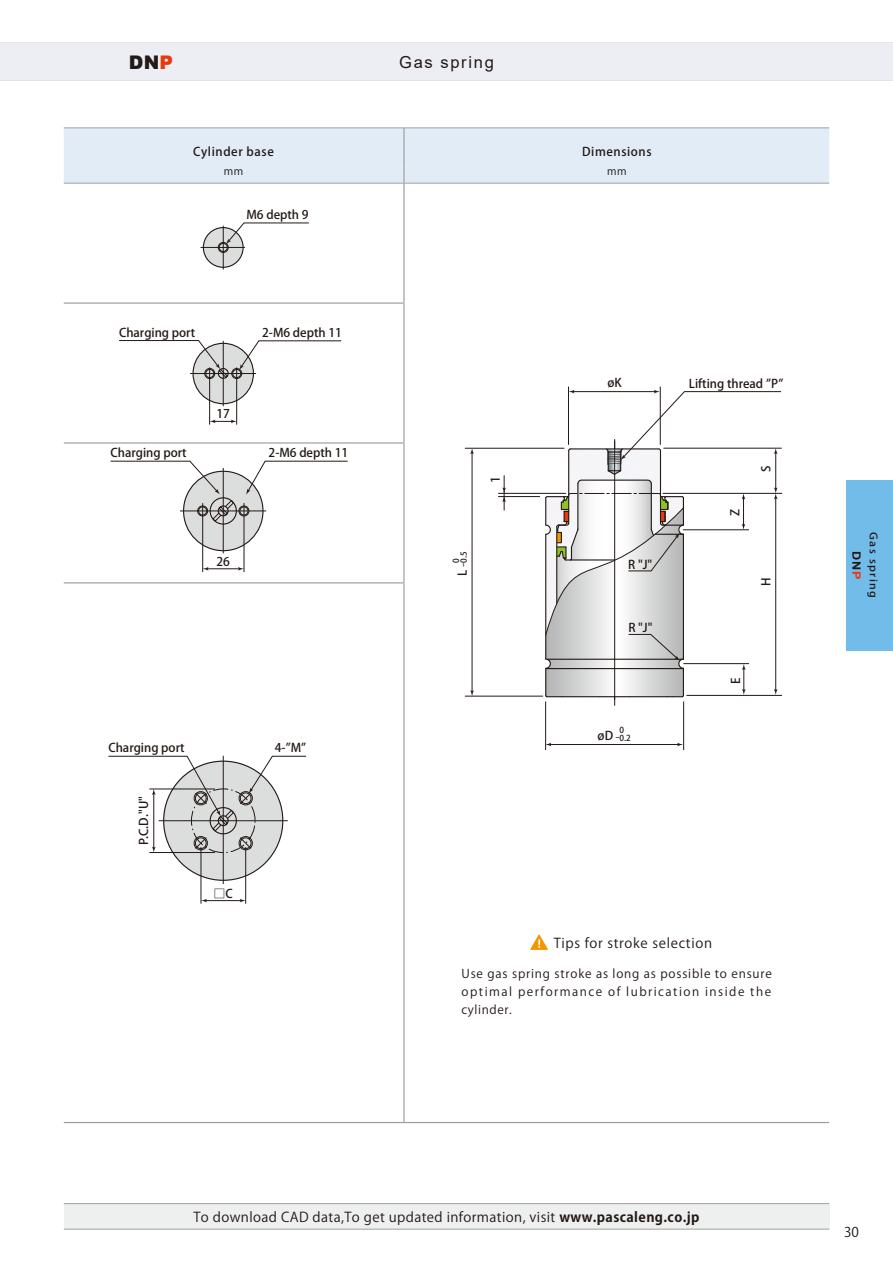
<style>
.page{position:relative;width:893px;height:1263px;background:#fff}
.page>*{position:absolute;margin:0;border:0;box-sizing:border-box;transform-origin:0 0}
.t1{font:900 18.75px "Arial";color:#231916}
.t2{font:16.5px "Arial";letter-spacing:.1em;color:#231916}
.t3{font:13.5px "Koz Go Pro Regular 90 msp RKSJ H";letter-spacing:.03em;color:#231916}
.t4{font:13.5px "Koz Go Pro Regular 90 msp RKSJ H";letter-spacing:.05em;color:#231916}
.t5{font:12px "Koz Go Pro Medium 90 msp RKSJ H";color:#231916}
.t6{font:12px/18px "Koz Go Pro Regular 90 msp RKSJ H";letter-spacing:.125em;color:#231916;text-align:justify}
.t7{font:12px "Koz Go Pro Medium 90 msp RKSJ H";letter-spacing:.05em;color:#231916}
.t8{font:700 11.55px "Arial";color:#231916;scale:1.11 1}
.t9{font:10.5px "Koz Go Pro Regular 90 msp RKSJ H";color:#231916}
.t10{font:10.2px "Koz Go Pro Medium 90 msp RKSJ H";letter-spacing:.125em;color:#231916;scale:1.11 1}
.t11{font:8.25px/7.8px "Koz Go Pro Medium 90 msp RKSJ H";color:#231916;text-align:center}
.s1{color:#e8380e}
.s2{font-family:"Koz Go Pro Bold 90 msp RKSJ H"}
</style>
<div class="page">
<div style="left:193px;top:343px;width:60px;height:61px;background:#dcdddd;border-radius:50%"></div>
<div style="left:183px;top:471px;width:80px;height:79px;background:#dcdddd;border-radius:50%"></div>
<div style="left:203px;top:228px;width:40px;height:39px;background:#dcdddd;border-radius:50%"></div>
<div style="left:218px;top:368px;width:11px;height:11px;border:1px solid #231916;border-radius:50%"></div>
<div style="left:239px;top:506px;width:9px;height:9px;border:1px solid #231916;border-radius:50%"></div>
<div style="left:239px;top:506px;width:10px;height:10px;border:1px solid #231916;border-radius:50%"></div>
<div style="left:232px;top:369px;width:9px;height:9px;border:1px solid #231916;border-radius:50%"></div>
<hr style="left:190px;top:373px;width:66px;height:1px;background:#231916">
<hr style="left:223px;top:341px;width:1px;height:65px;background:#231916">
<hr style="left:180px;top:511px;width:86px;height:1px;background:#231916">
<hr style="left:223px;top:468px;width:1px;height:85px;background:#231916">
<div style="left:232px;top:368px;width:10px;height:11px;border:1px solid #231916;border-radius:50%"></div>
<div style="left:219px;top:243px;width:9px;height:9px;border:1px solid #231916;border-radius:50%"></div>
<div style="left:203px;top:227px;width:41px;height:41px;border:1px solid #231916;border-radius:50%"></div>
<hr style="left:223px;top:226px;width:1px;height:43px;background:#231916">
<hr style="left:201px;top:247px;width:44px;height:1px;background:#231916">
<div style="left:218px;top:242px;width:10px;height:11px;border:1px solid #231916;border-radius:50%"></div>
<hr style="left:205px;top:900px;width:37px;height:1px;background:#231916">
<hr style="left:245px;top:847px;width:1px;height:57px;background:#231916">
<hr style="left:201px;top:847px;width:1px;height:57px;background:#231916">
<hr style="left:207px;top:568px;width:33px;height:1px;background:#231916">
<svg style="left:238px;top:567px;width:6px;height:4px"></svg>
<svg style="left:203px;top:567px;width:6px;height:4px"></svg>
<hr style="left:244px;top:503px;width:1px;height:69px;background:#231916">
<hr style="left:202px;top:503px;width:1px;height:69px;background:#231916">
<svg style="left:210px;top:420px;width:26px;height:3px"></svg>
<hr style="left:236px;top:367px;width:1px;height:58px;background:#231916">
<hr style="left:209px;top:367px;width:1px;height:58px;background:#231916">
<hr style="left:683px;top:701px;width:1px;height:49px;background:#231916">
<hr style="left:545px;top:701px;width:1px;height:49px;background:#231916">
<hr style="left:660px;top:387px;width:1px;height:57px;background:#231916">
<hr style="left:568px;top:387px;width:1px;height:57px;background:#231916">
<hr style="left:465px;top:696px;width:78px;height:1px;background:#231916">
<hr style="left:465px;top:448px;width:99px;height:1px;background:#231916">
<hr style="left:498px;top:496px;width:42px;height:1px;background:#231916">
<hr style="left:663px;top:493px;width:119px;height:1px;background:#231916">
<hr style="left:498px;top:493px;width:68px;height:1px;background:#231916">
<hr style="left:687px;top:695px;width:95px;height:1px;background:#231916">
<hr style="left:549px;top:744px;width:130px;height:1px;background:#231916">
<svg style="left:677px;top:743px;width:6px;height:3px"></svg>
<svg style="left:545px;top:743px;width:6px;height:3px"></svg>
<hr style="left:472px;top:452px;width:1px;height:240px;background:#231916">
<svg style="left:470px;top:448px;width:4px;height:6px"></svg>
<svg style="left:470px;top:690px;width:4px;height:6px"></svg>
<svg style="left:502px;top:476px;width:4px;height:34px"></svg>
<hr style="left:614px;top:439px;width:1px;height:266px;background:#231916">
<svg style="left:108px;top:755px;width:199px;height:133px"></svg>
<svg style="left:246px;top:461px;width:102px;height:34px"></svg>
<svg style="left:110px;top:461px;width:129px;height:66px"></svg>
<svg style="left:239px;top:340px;width:103px;height:30px"></svg>
<svg style="left:119px;top:340px;width:109px;height:39px"></svg>
<svg style="left:226px;top:223px;width:83px;height:21px"></svg>
<svg style="left:530px;top:934px;width:18px;height:16px"></svg>
<svg style="left:544px;top:390px;width:237px;height:308px"></svg>
<div style="left:1px;top:43px;width:892px;height:38px;background:#eceef3"></div>
<svg style="left:1px;top:42px;width:892px;height:1px"></svg>
<hr style="left:1px;top:43px;width:892px;height:1px;background:#d1d3d4">
<hr style="left:1px;top:81px;width:892px;height:1px;background:#d1d3d4">
<div style="left:64px;top:1203px;width:765px;height:26px;background:#eeefef"></div>
<hr style="left:64px;top:1229px;width:765px;height:1px;background:#9f9fa0">
<hr style="left:64px;top:1203px;width:765px;height:1px;background:#9f9fa0">
<hr style="left:64px;top:183px;width:340px;height:1px;background:#9f9fa0">
<hr style="left:64px;top:302px;width:341px;height:2px;background:#9f9fa0">
<hr style="left:64px;top:442px;width:341px;height:2px;background:#9f9fa0">
<hr style="left:64px;top:582px;width:341px;height:1px;background:#9f9fa0">
<hr style="left:64px;top:1122px;width:340px;height:1px;background:#9f9fa0">
<hr style="left:404px;top:183px;width:425px;height:1px;background:#9f9fa0">
<hr style="left:403px;top:183px;width:2px;height:119px;background:#9f9fa0">
<hr style="left:403px;top:304px;width:2px;height:138px;background:#9f9fa0">
<hr style="left:403px;top:444px;width:2px;height:138px;background:#9f9fa0">
<hr style="left:403px;top:583px;width:2px;height:539px;background:#9f9fa0">
<hr style="left:404px;top:1122px;width:425px;height:1px;background:#9f9fa0">
<div style="left:64px;top:128px;width:765px;height:55px;background:#e1ecf6"></div>
<div style="left:846px;top:480px;width:47px;height:170px;background:#72bce9"></div>
<h1 class="t1" style="left:129px;top:48px;width:45px">DN<span class="s1">P</span></h1>
<h2 class="t2" style="left:399px;top:53px;width:96px">Gas spring</h2>
<p class="t7" style="left:193px;top:147px;width:82px">Cylinder base</p>
<p class="t7" style="left:582px;top:147px;width:71px">Dimensions</p>
<p class="t9" style="left:224px;top:168px;width:21px">mm</p>
<p class="t9" style="left:607px;top:168px;width:21px">mm</p>
<p class="t5" style="left:246px;top:210px;width:64px">M6 depth 9</p>
<p class="t5" style="left:119px;top:328px;width:78px">Charging port</p>
<p class="t5" style="left:262px;top:328px;width:81px">2-M6 depth 11</p>
<p class="t5" style="left:111px;top:448px;width:78px">Charging port</p>
<p class="t5" style="left:216px;top:409px;width:15px">17</p>
<p class="t5" style="left:217px;top:556px;width:15px">26</p>
<p class="t5" style="left:269px;top:448px;width:81px">2-M6 depth 11</p>
<p class="t5" style="left:108px;top:743px;width:78px">Charging port</p>
<p class="t5" style="left:139px;top:845px;width:50px;rotate:-90deg">P.C.D."U"</p>
<p class="t5" style="left:213px;top:888px;width:21px">□C</p>
<p class="t5" style="left:275px;top:743px;width:33px">4-”M”</p>
<p class="t5" style="left:491px;top:483px;width:8px;rotate:-90deg">1</p>
<p class="t11" style="left:453px;top:567px;width:17px;rotate:-90deg">0 -0.5</p>
<p class="t5" style="left:458px;top:576px;width:8px;rotate:-90deg">L</p>
<p class="t5" style="left:607px;top:378px;width:16px">øK</p>
<p class="t5" style="left:628px;top:560px;width:26px">R "J"</p>
<p class="t5" style="left:628px;top:623px;width:26px">R "J"</p>
<p class="t11" style="left:616px;top:727px;width:17px">0 -0.2</p>
<p class="t5" style="left:598px;top:731px;width:17px">øD</p>
<p class="t5" style="left:689px;top:379px;width:96px">Lifting thread ”P”</p>
<p class="t5" style="left:730px;top:516px;width:9px;rotate:-90deg">Z</p>
<p class="t5" style="left:762px;top:472px;width:8px;rotate:-90deg">S</p>
<p class="t5" style="left:762px;top:586px;width:10px;rotate:-90deg">H</p>
<p class="t5" style="left:731px;top:684px;width:8px;rotate:-90deg">E</p>
<p class="t4" style="left:554px;top:938px;width:160px">Tips for stroke selection</p>
<p class="t6" style="left:462px;top:966px;width:312px">Use gas spring stroke as long as possible to ensure optimal performance of lubrication inside the cylinder.</p>
<p class="t10" style="left:878px;top:532px;width:61px;rotate:90deg">Gas spring</p>
<p class="t8" style="left:863px;top:551px;width:27px;rotate:90deg">DN<span class="s1">P</span></p>
<p class="t3" style="left:193px;top:1211px;width:507px">To download CAD data,To get updated information, visit <span class="s2">www.pascaleng.co.jp</span></p>
<p class="t3" style="left:844px;top:1226px;width:16px">30</p>
</div>
